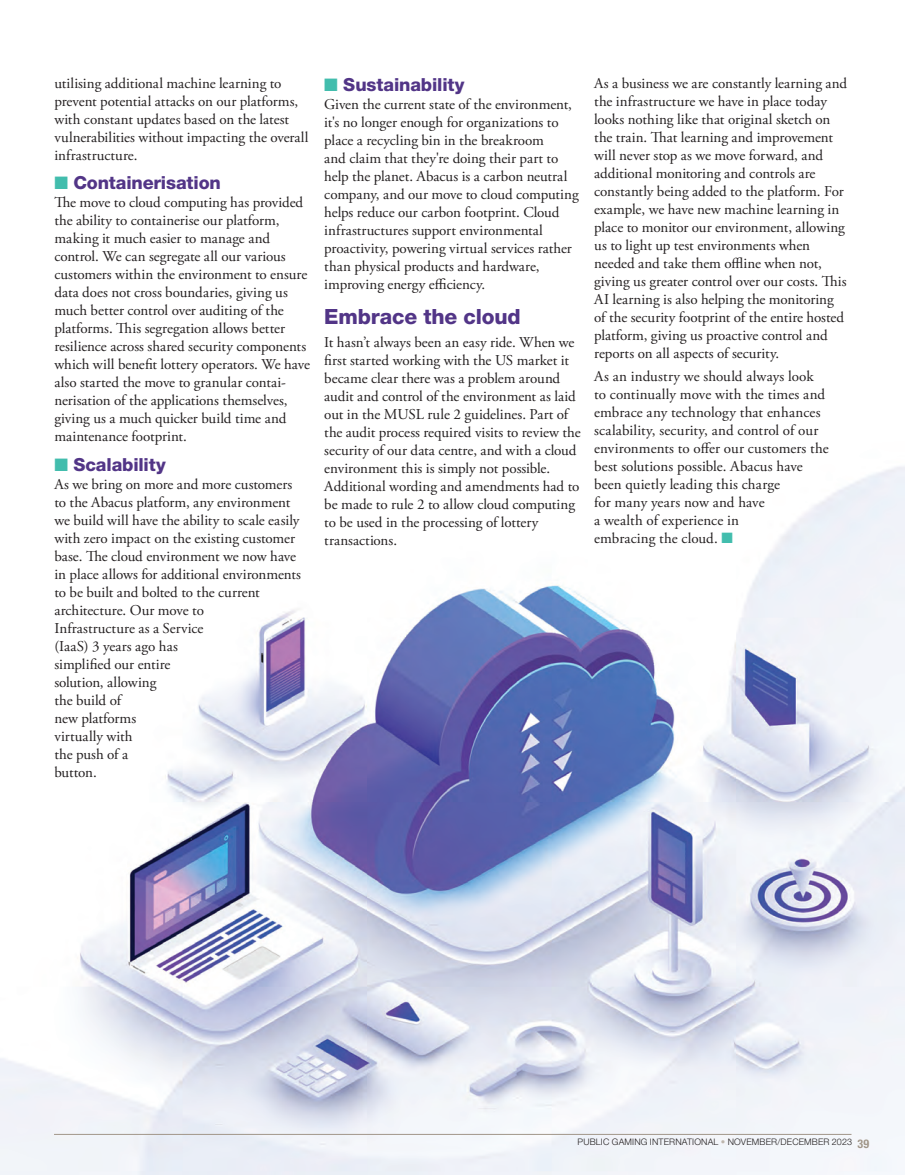
<style>
.page{position:relative;width:905px;height:1175px;background:#fff}
.page>*{position:absolute;margin:0;border:0;box-sizing:border-box;transform-origin:0 0}
.t1{font:800 21px "Helvetica Neue LT Std";letter-spacing:-.01em;color:#523587}
.t2{font:800 18px "Helvetica Neue LT Std";letter-spacing:-.01em;color:#523587}
.t3{font:15px/18px "Adobe Garamond Pro";color:#231f20}
.t4{font:700 condensed 12px "Helvetica Neue LT Std";color:#a19689}
.t5{font:300 9px "Helvetica Neue LT Std";letter-spacing:.015em;color:#231f20}
.s1{color:#42bdad}
.s2{color:#beb6ad}
</style>
<div class="page">
<img style="left:0;top:466px;width:904px;height:708px">
<hr style="left:54px;top:1134px;width:797px;height:1px;background:#a19689">
<p class="t3" style="left:54px;top:75px;width:256px">utilising additional machine learning to prevent potential attacks on our platforms, with constant updates based on the latest vulnerabilities without impacting the overall infrastructure.</p>
<p class="t2" style="left:54px;top:172px;width:168px"><span class="s1">■</span> Containerisation</p>
<p class="t3" style="left:54px;top:194px;width:257px">The move to cloud computing has provided the ability to containerise our platform, making it much easier to manage and control. We can segregate all our various customers within the environment to ensure data does not cross boundaries, giving us much better control over auditing of the platforms. This segregation allows better resilience across shared security components which will benefit lottery operators. We have also started the move to granular contai&shy;nerisation of the applications themselves, giving us a much quicker build time and maintenance footprint.</p>
<p class="t2" style="left:54px;top:453px;width:113px"><span class="s1">■</span> Scalability</p>
<p class="t3" style="left:54px;top:475px;width:248px">As we bring on more and more customers to the Abacus platform, any environment we build will have the ability to scale easily with zero impact on the existing customer base. The cloud environment we now have in place allows for additional environments to be built and bolted to the current architecture. Our move to<br>Infrastructure as a Service<br>(IaaS) 3 years ago has<br>simplified our entire<br>solution, allowing<br>the build of<br>new platforms<br>virtually with<br>the push of a<br>button.</p>
<p class="t2" style="left:324px;top:74px;width:142px"><span class="s1">■</span> Sustainability</p>
<p class="t3" style="left:324px;top:95px;width:256px">Given the current state of the environment, it's no longer enough for organizations to place a recycling bin in the breakroom<br>and claim that they're doing their part to help the planet. Abacus is a carbon neutral company, and our move to cloud computing helps reduce our carbon footprint. Cloud infrastructures support environmental proactivity, powering virtual services rather than physical products and hardware, improving energy efficiency.</p>
<p class="t1" style="left:324px;top:304px;width:198px">Embrace the cloud</p>
<p class="t3" style="left:324px;top:333px;width:258px">It hasn’t always been an easy ride. When we first started working with the US market it became clear there was a problem around audit and control of the environment as laid out in the MUSL rule 2 guidelines. Part of the audit process required visits to review the security of our data centre, and with a cloud environment this is simply not possible.<br>Additional wording and amendments had to be made to rule 2 to allow cloud computing to be used in the processing of lottery transactions.</p>
<p class="t3" style="left:594px;top:75px;width:254px">As a business we are constantly learning and the infrastructure we have in place today looks nothing like that original sketch on the train. That learning and improvement will never stop as we move forward, and additional monitoring and controls are constantly being added to the platform. For example, we have new machine learning in place to monitor our environment, allowing us to light up test environments when needed and take them offline when not, giving us greater control over our costs. This AI learning is also helping the monitoring of the security footprint of the entire hosted platform, giving us proactive control and reports on all aspects of security.</p>
<p class="t3" style="left:594px;top:367px;width:236px">As an industry we should always look to continually move with the times and embrace any technology that enhances scalability, security, and control of our environments to offer our customers the best solutions possible. Abacus have been quietly leading this charge<br>for many years now and have<br>a wealth of experience in<br>embracing the cloud. <span class="s1">■</span></p>
<p class="t5" style="left:577px;top:1135px;width:276px">PUBLIC GAMING INTERNATIONAL <span class="s2">•</span> NOVEMBER/DECEMBER 2023</p>
<p class="t4" style="left:857px;top:1136px;width:13px">39</p>
</div>
